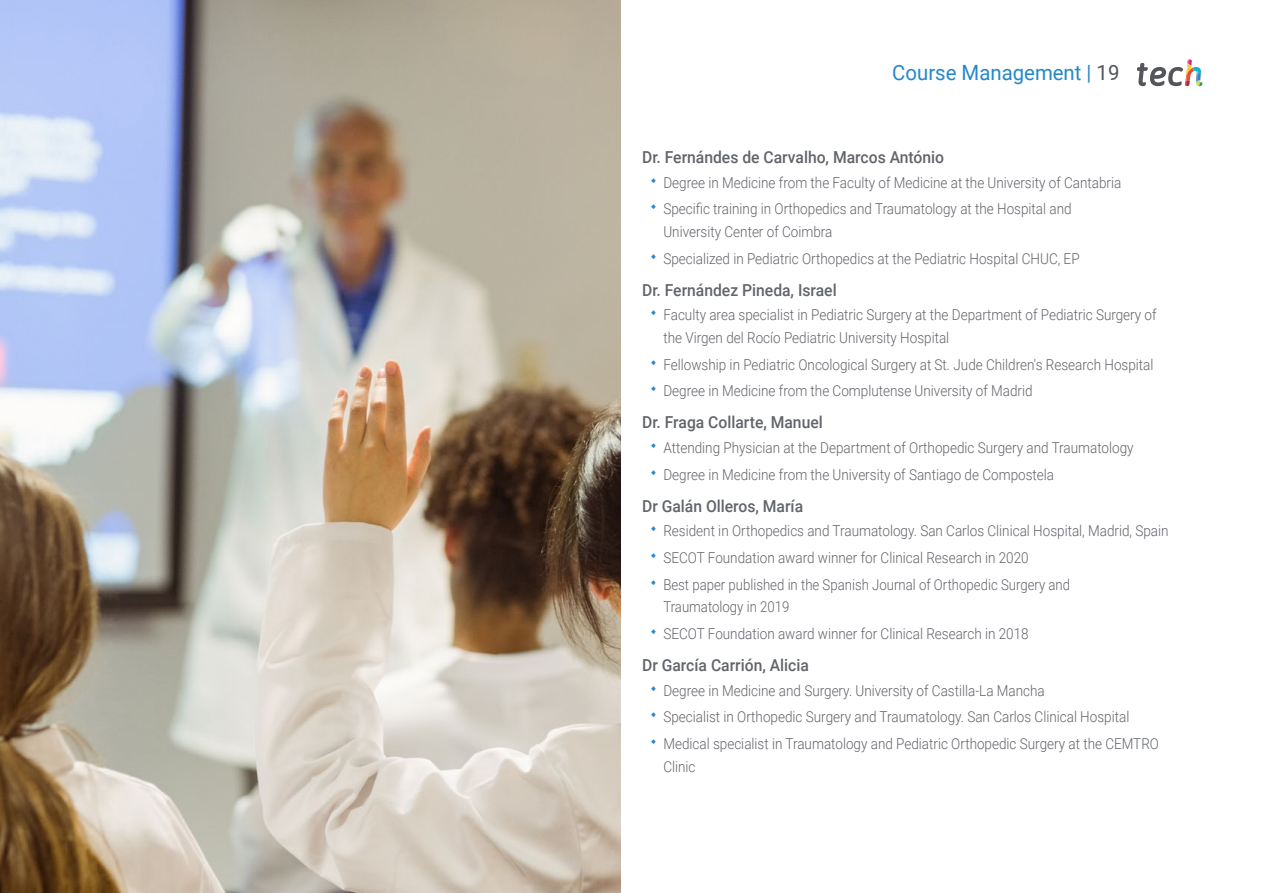
<style>
.page{position:relative;width:1263px;height:893px;background:#fff}
.page>*{position:absolute;margin:0;border:0;box-sizing:border-box;transform-origin:0 0}
.t1{font:21px "Roboto";color:#2488c9}
.t2{font:500 16.5px "Roboto";color:#61646a;scale:.95 1}
.t3{font:300 15px/26.7px "Roboto";color:#61646a;scale:.9 1}
.t4{font:300 15px/26.7px "Roboto";color:#61646a;scale:.88 1}
.s1{color:#52555b}
</style>
<div class="page">
<svg style="left:1137px;top:60px;width:65px;height:27px"></svg>
<img style="left:0;top:0;width:621px;height:893px">
<h1 class="t1" style="left:892px;top:58px;width:229px">Course Management | <span class="s1">19</span></h1>
<p class="t2" style="left:642px;top:146px;width:319px">Dr. Fernándes de Carvalho, Marcos António</p>
<p class="t3" style="left:663px;top:168px;width:510px">Degree in Medicine from the Faculty of Medicine at the University of Cantabria<br>Specific training in Orthopedics and Traumatology at the Hospital and</p>
<p class="t3" style="left:663px;top:218px;width:464px">University Center of Coimbra<br>Specialized in Pediatric Orthopedics at the Pediatric Hospital CHUC, EP</p>
<p class="t2" style="left:642px;top:278px;width:206px">Dr. Fernández Pineda, Israel</p>
<p class="t3" style="left:663px;top:303px;width:550px;line-height:22.5px">Faculty area specialist in Pediatric Surgery at the Department of Pediatric Surgery of the Virgen del Rocío Pediatric University Hospital</p>
<p class="t3" style="left:663px;top:350px;width:546px">Fellowship in Pediatric Oncological Surgery at St. Jude Children's Research Hospital<br>Degree in Medicine from the Complutense University of Madrid</p>
<p class="t2" style="left:642px;top:411px;width:192px">Dr. Fraga Collarte, Manuel</p>
<p class="t3" style="left:663px;top:434px;width:524px">Attending Physician at the Department of Orthopedic Surgery and Traumatology<br>Degree in Medicine from the University of Santiago de Compostela</p>
<p class="t2" style="left:642px;top:494px;width:171px">Dr Galán Olleros, María</p>
<p class="t3" style="left:663px;top:517px;width:563px">Resident in Orthopedics and Traumatology. San Carlos Clinical Hospital, Madrid, Spain<br>SECOT Foundation award winner for Clinical Research in 2020<br>Best paper published in the Spanish Journal of Orthopedic Surgery and</p>
<p class="t4" style="left:663px;top:593px;width:417px">Traumatology in 2019<br>SECOT Foundation award winner for Clinical Research in 2018</p>
<p class="t2" style="left:642px;top:654px;width:177px">Dr García Carrión, Alicia</p>
<p class="t3" style="left:663px;top:676px;width:552px">Degree in Medicine and Surgery. University of Castilla-La Mancha<br>Specialist in Orthopedic Surgery and Traumatology. San Carlos Clinical Hospital<br>Medical specialist in Traumatology and Pediatric Orthopedic Surgery at the CEMTRO</p>
<p class="t3" style="left:663px;top:752px;width:37px">Clinic</p>
</div>
